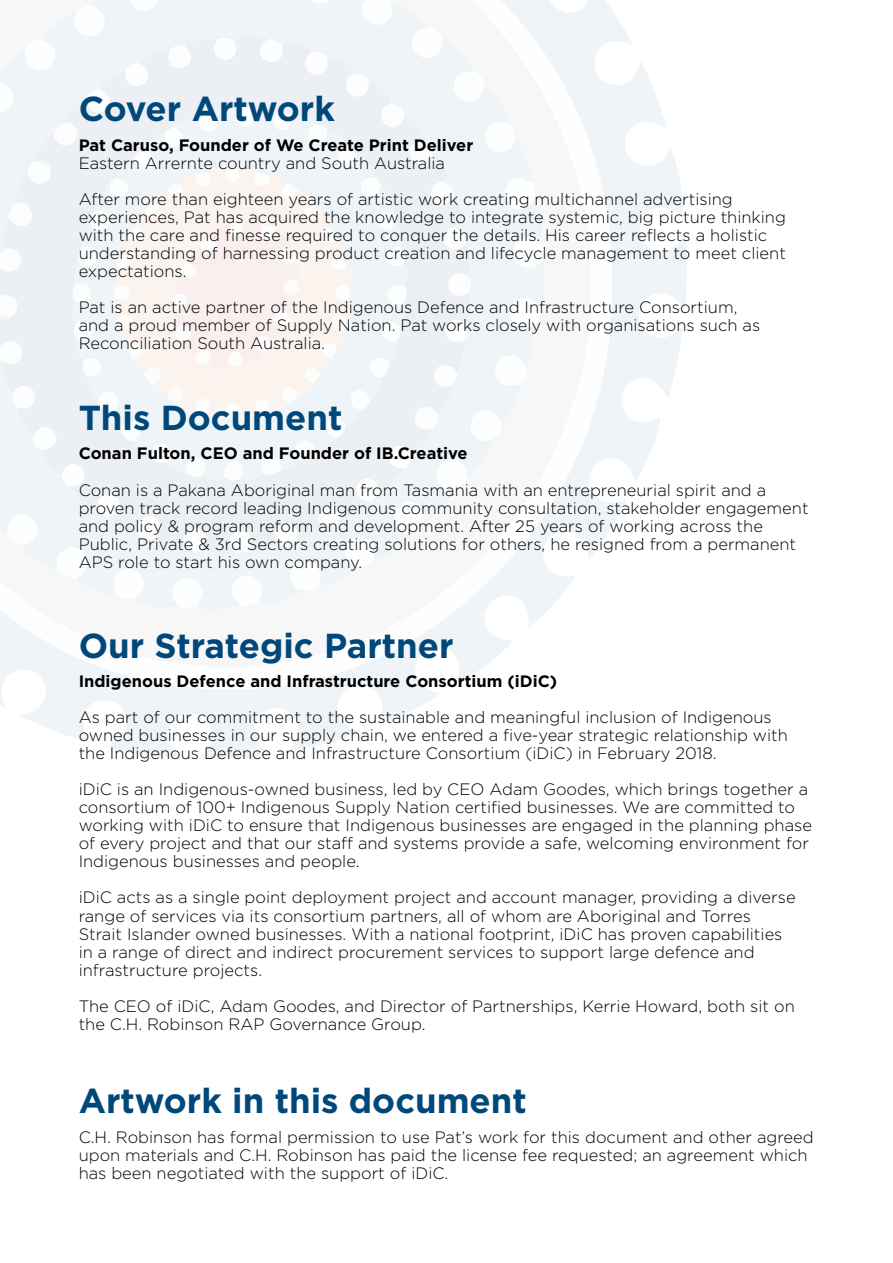
<style>
.page{position:relative;width:893px;height:1263px;background:#fff}
.page>*{position:absolute;margin:0;border:0;box-sizing:border-box;transform-origin:0 0}
.t1{font:700 34.65px "Gotham";color:#00487a}
.t2{font:300 16.5px/18px "Gotham";color:#000}
.t3{font:700 16.5px "Gotham";color:#000}
</style>
<div class="page">
<svg style="left:0;top:14px;width:687px;height:745px"></svg>
<svg style="left:0;top:0;width:614px;height:696px"></svg>
<svg style="left:0;top:0;width:593px;height:669px"></svg>
<svg style="left:0;top:0;width:545px;height:610px"></svg>
<h1 class="t1" style="left:79px;top:86px;width:258px">Cover Artwork</h1>
<p class="t3" style="left:79px;top:134px;width:396px">Pat Caruso, Founder of We Create Print Deliver</p>
<p class="t2" style="left:79px;top:144px;width:656px;line-height:36.2px">Eastern Arrernte country and South Australia<br>After more than eighteen years of artistic work creating multichannel advertising</p>
<p class="t2" style="left:79px;top:207px;width:709px">experiences, Pat has acquired the knowledge to integrate systemic, big picture thinking with the care and finesse required to conquer the details. His career reflects a holistic understanding of harnessing product creation and lifecycle management to meet client expectations.</p>
<p class="t2" style="left:79px;top:298px;width:683px">Pat is an active partner of the Indigenous Defence and Infrastructure Consortium, and a proud member of Supply Nation. Pat works closely with organisations such as<br>Reconciliation South Australia.</p>
<h1 class="t1" style="left:79px;top:394px;width:265px">This Document</h1>
<p class="t3" style="left:79px;top:443px;width:391px">Conan Fulton, CEO and Founder of IB.Creative</p>
<p class="t2" style="left:79px;top:480px;width:731px">Conan is a Pakana Aboriginal man from Tasmania with an entrepreneurial spirit and a proven track record leading Indigenous community consultation, stakeholder engagement and policy &amp; program reform and development. After 25 years of working across the Public, Private &amp; 3rd Sectors creating solutions for others, he resigned from a permanent APS role to start his own company.</p>
<h1 class="t1" style="left:79px;top:622px;width:376px">Our Strategic Partner</h1>
<p class="t3" style="left:79px;top:670px;width:480px">Indigenous Defence and Infrastructure Consortium (iDiC)</p>
<p class="t2" style="left:79px;top:708px;width:711px">As part of our commitment to the sustainable and meaningful inclusion of Indigenous owned businesses in our supply chain, we entered a five-year strategic relationship with the Indigenous Defence and Infrastructure Consortium (iDiC) in February 2018.</p>
<p class="t2" style="left:79px;top:780px;width:735px">iDiC is an Indigenous-owned business, led by CEO Adam Goodes, which brings together a consortium of 100+ Indigenous Supply Nation certified businesses. We are committed to working with iDiC to ensure that Indigenous businesses are engaged in the planning phase of every project and that our staff and systems provide a safe, welcoming environment for Indigenous businesses and people.</p>
<p class="t2" style="left:79px;top:888px;width:718px">iDiC acts as a single point deployment project and account manager, providing a diverse range of services via its consortium partners, all of whom are Aboriginal and Torres Strait Islander owned businesses. With a national footprint, iDiC has proven capabilities in a range of direct and indirect procurement services to support large defence and infrastructure projects.</p>
<p class="t2" style="left:79px;top:996px;width:718px">The CEO of iDiC, Adam Goodes, and Director of Partnerships, Kerrie Howard, both sit on the C.H. Robinson RAP Governance Group.</p>
<h1 class="t1" style="left:79px;top:1077px;width:450px">Artwork in this document</h1>
<p class="t2" style="left:79px;top:1127px;width:737px">C.H. Robinson has formal permission to use Pat’s work for this document and other agreed upon materials and C.H. Robinson has paid the license fee requested; an agreement which has been negotiated with the support of iDiC.</p>
</div>
